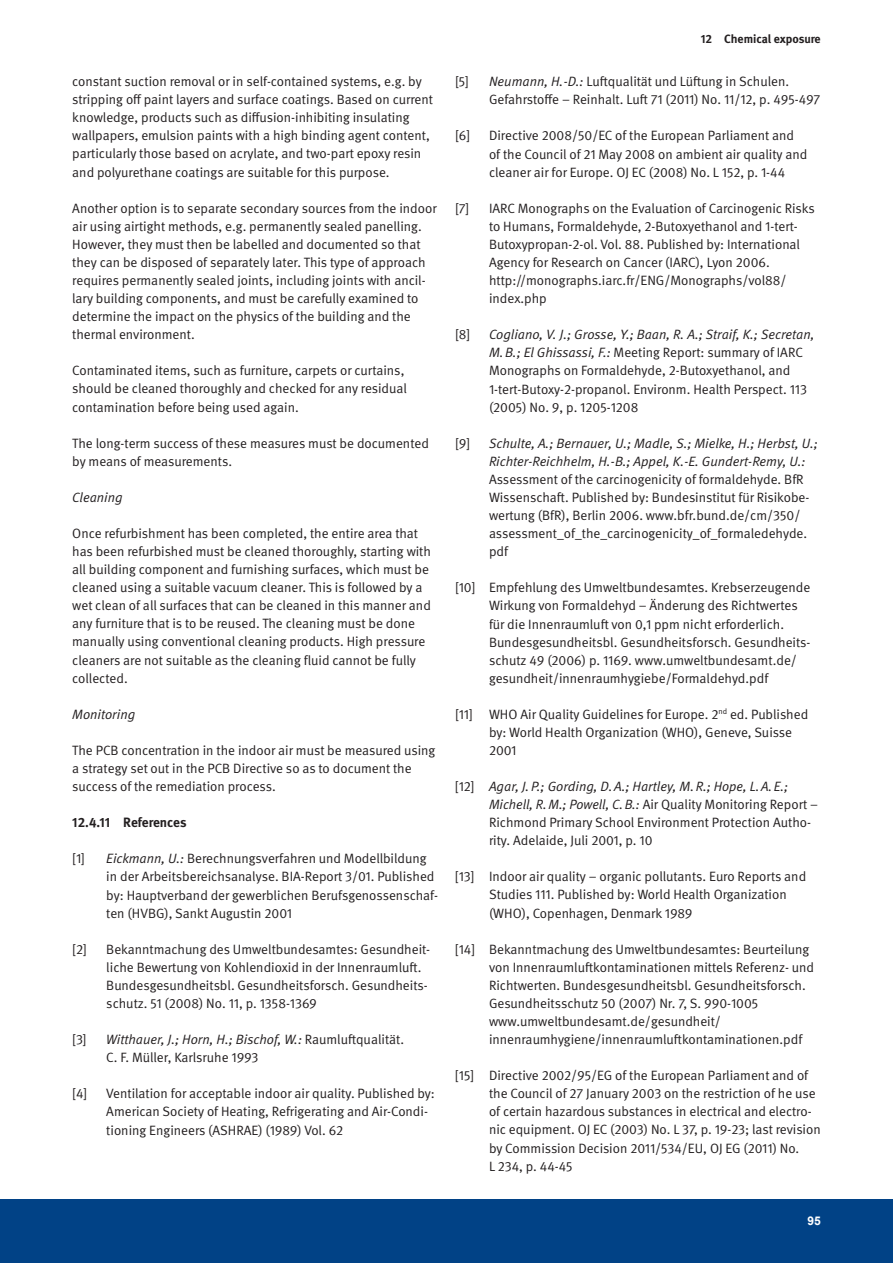
<style>
.page{position:relative;width:893px;height:1263px;background:#fff}
.page>*{position:absolute;margin:0;border:0;box-sizing:border-box;transform-origin:0 0}
.t1{font:13.5px/18.1px "DGUV Meta";color:#231f20}
.t2{font:italic 13.5px/18.1px "DGUV Meta";color:#231f20}
.t3{font:700 13.5px "DGUV Meta";color:#231f20}
.t4{font:700 12px "DGUV Meta";letter-spacing:-.005em;color:#231f20}
.t5{font:700 12px "Arial";color:#fff}
.s1{font-style:italic}
</style>
<div class="page">
<div style="left:0;top:1199px;width:893px;height:64px;background:#014286"></div>
<p class="t1" style="left:72px;top:73px;width:362px">constant suction removal or in self-contained systems, e.g. by stripping off paint layers and surface coatings. Based on current knowledge, products such as diffusion-inhibiting insulating wallpapers, emulsion paints with a high binding agent content, particularly those based on acrylate, and two-part epoxy resin and polyurethane coatings are suitable for this purpose.</p>
<p class="t1" style="left:72px;top:199px;width:366px">Another option is to separate secondary sources from the indoor air using airtight methods, e.g. permanently sealed panelling.<br>However, they must then be labelled and documented so that they can be disposed of separately later. This type of approach requires permanently sealed joints, including joints with ancil&shy;lary building components, and must be carefully examined to determine the impact on the physics of the building and the thermal environment.</p>
<p class="t1" style="left:72px;top:362px;width:336px">Contaminated items, such as furniture, carpets or curtains, should be cleaned thoroughly and checked for any residual contamination before being used again.</p>
<p class="t1" style="left:72px;top:434px;width:358px">The long-term success of these measures must be documented by means of measurements.</p>
<p class="t2" style="left:72px;top:488px;width:52px">Cleaning</p>
<p class="t1" style="left:72px;top:525px;width:360px">Once refurbishment has been completed, the entire area that has been refurbished must be cleaned thoroughly, starting with all building component and furnishing surfaces, which must be cleaned using a suitable vacuum cleaner. This is followed by a wet clean of all surfaces that can be cleaned in this manner and any furniture that is to be reused. The cleaning must be done manually using conventional cleaning products. High pressure cleaners are not suitable as the cleaning fluid cannot be fully collected.</p>
<p class="t2" style="left:72px;top:705px;width:65px">Monitoring</p>
<p class="t1" style="left:72px;top:741px;width:365px">The PCB concentration in the indoor air must be measured using a strategy set out in the PCB Directive so as to document the success of the remediation process.</p>
<p class="t3" style="left:72px;top:814px;width:116px">12.4.11 References</p>
<p class="t1" style="left:72px;top:850px;width:14px">[1]</p>
<p class="t1" style="left:106px;top:850px;width:333px"><span class="s1">Eickmann, U.:</span> Berechnungsverfahren und Modellbildung in der Arbeitsbereichsanalyse. BIA-Report 3/01. Published by: Hauptverband der gewerblichen Berufsgenossenschaf&shy;ten (HVBG), Sankt Augustin 2001</p>
<p class="t1" style="left:72px;top:940px;width:16px">[2]</p>
<p class="t1" style="left:106px;top:940px;width:325px">Bekanntmachung des Umweltbundesamtes: Gesundheit&shy;liche Bewertung von Kohlendioxid in der Innenraumluft.<br>Bundesgesundheitsbl. Gesundheitsforsch. Gesundheits&shy;schutz. 51 (2008) No. 11, p. 1358-1369</p>
<p class="t1" style="left:72px;top:1031px;width:16px">[3]</p>
<p class="t1" style="left:106px;top:1031px;width:299px"><span class="s1">Witthauer, J.; Horn, H.; Bischof, W.:</span> Raumluftqualität.<br>C. F. Müller, Karlsruhe 1993</p>
<p class="t1" style="left:72px;top:1085px;width:16px">[4]</p>
<p class="t1" style="left:106px;top:1085px;width:330px">Ventilation for acceptable indoor air quality. Published by:<br>American Society of Heating, Refrigerating and Air-Condi&shy;tioning Engineers (ASHRAE) (1989) Vol. 62</p>
<p class="t4" style="left:701px;top:32px;width:121px">12 Chemical exposure</p>
<p class="t1" style="left:455px;top:73px;width:15px">[5]</p>
<p class="t1" style="left:489px;top:73px;width:333px"><span class="s1">Neumann, H.-D.:</span> Luftqualität und Lüftung in Schulen.<br>Gefahrstoffe – Reinhalt. Luft 71 (2011) No. 11/12, p. 495-497</p>
<p class="t1" style="left:455px;top:127px;width:17px">[6]</p>
<p class="t1" style="left:489px;top:127px;width:320px">Directive 2008/50/EC of the European Parliament and of the Council of 21 May 2008 on ambient air quality and cleaner air for Europe. OJ EC (2008) No. L 152, p. 1-44</p>
<p class="t1" style="left:455px;top:199px;width:16px">[7]</p>
<p class="t1" style="left:489px;top:199px;width:327px">IARC Monographs on the Evaluation of Carcinogenic Risks to Humans, Formaldehyde, 2-Butoxyethanol and 1-tert-Butoxypropan-2-ol. Vol. 88. Published by: International Agency for Research on Cancer (IARC), Lyon 2006. http://monographs.iarc.fr/ENG/Monographs/vol88/ index.php</p>
<p class="t1" style="left:455px;top:326px;width:17px">[8]</p>
<p class="t1" style="left:489px;top:326px;width:327px"><span class="s1">Cogliano, V. J.; Grosse, Y.; Baan, R. A.; Straif, K.; Secretan, M.B.; El Ghissassi, F.:</span> Meeting Report: summary of IARC Monographs on Formaldehyde, 2-Butoxyethanol, and 1-tert-Butoxy-2-propanol. Environm. Health Perspect. 113 (2005) No. 9, p. 1205-1208</p>
<p class="t1" style="left:455px;top:434px;width:17px">[9]</p>
<p class="t2" style="left:489px;top:434px;width:330px">Schulte, A.; Bernauer, U.; Madle, S.; Mielke, H.; Herbst, U.;<br>Richter-Reichhelm, H.-B.; Appel, K.-E. Gundert-Remy, U.:</p>
<p class="t1" style="left:489px;top:470px;width:322px">Assessment of the carcinogenicity of formaldehyde. BfR Wissenschaft. Published by: Bundesinstitut für Risikobe&shy;wertung (BfR), Berlin 2006. www.bfr.bund.de/cm/350/ assessment_of_the_carcinogenicity_of_formaledehyde. pdf</p>
<p class="t1" style="left:489px;top:579px;width:323px;text-indent:-34px">[10] Empfehlung des Umweltbundesamtes. Krebserzeugende Wirkung von Formaldehyd – Änderung des Richtwertes für die Innenraumluft von 0,1 ppm nicht erforderlich.<br>Bundesgesundheitsbl. Gesundheitsforsch. Gesundheits&shy;schutz 49 (2006) p. 1169. www.umweltbundesamt.de/ gesundheit/innenraumhygiebe/Formaldehyd.pdf</p>
<p class="t1" style="left:489px;top:706px;width:321px;text-indent:-34px">[11] WHO Air Quality Guidelines for Europe. 2<sup>nd</sup> ed. Published by: World Health Organization (WHO), Geneve, Suisse<br>2001</p>
<p class="t1" style="left:489px;top:778px;width:330px;text-indent:-34px">[12] <span class="s1">Agar, J.P.; Gording, D.A.; Hartley, M.R.; Hope, L.A.E.; Michell, R.M.; Powell, C.B.:</span> Air Quality Monitoring Report – Richmond Primary School Environment Protection Autho&shy;rity. Adelaide, Juli 2001, p. 10</p>
<p class="t1" style="left:489px;top:868px;width:319px;text-indent:-34px">[13] Indoor air quality – organic pollutants. Euro Reports and<br>Studies 111. Published by: World Health Organization (WHO), Copenhagen, Denmark 1989</p>
<p class="t1" style="left:489px;top:940px;width:326px;text-indent:-34px">[14] Bekanntmachung des Umweltbundesamtes: Beurteilung von Innenraumluftkontaminationen mittels Referenz- und Richtwerten. Bundesgesundheitsbl. Gesundheitsforsch.<br>Gesundheitsschutz 50 (2007) Nr. 7, S. 990-1005 www.umweltbundesamt.de/gesundheit/ innenraumhygiene/innenraumluftkontaminationen.pdf</p>
<p class="t1" style="left:489px;top:1067px;width:333px;text-indent:-34px">[15] Directive 2002/95/EG of the European Parliament and of the Council of 27 January 2003 on the restriction of he use of certain hazardous substances in electrical and electro&shy;nic equipment. OJ EC (2003) No. L 37, p. 19-23; last revision by Commission Decision 2011/534/EU, OJ EG (2011) No.<br>L 234, p. 44-45</p>
<p class="t5" style="left:807px;top:1212px;width:15px">95</p>
</div>
